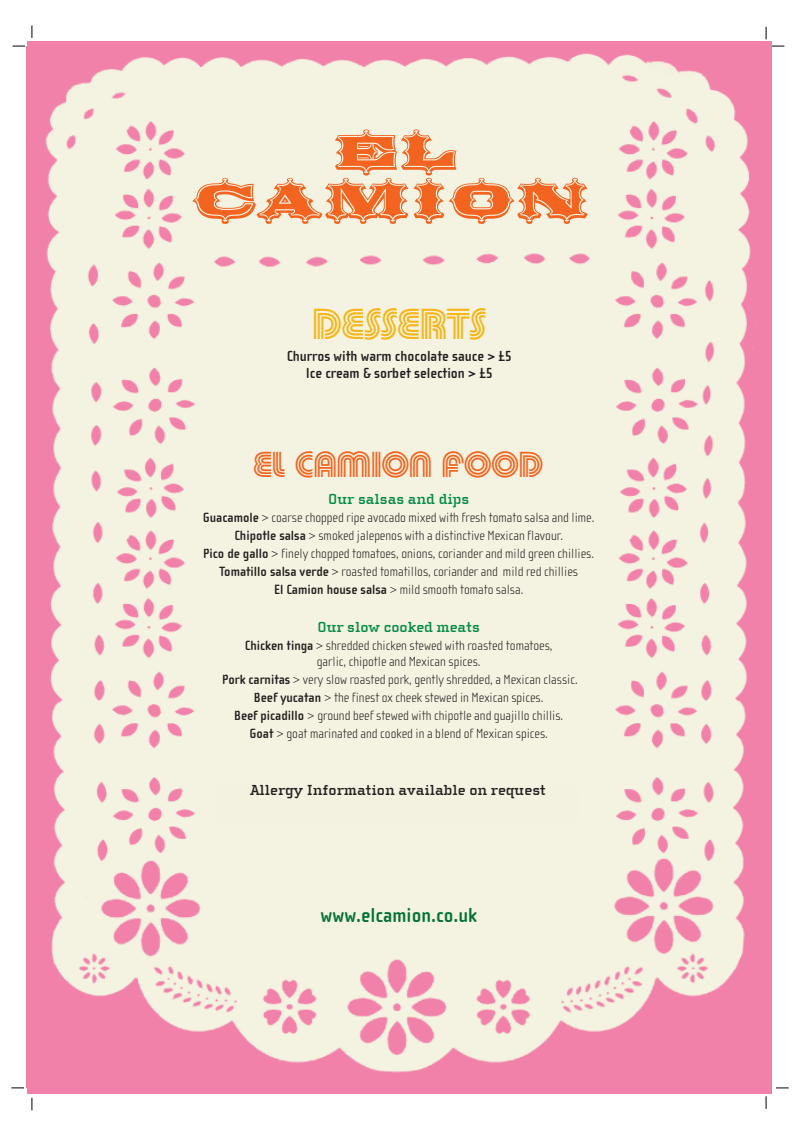
<style>
.page{position:relative;width:798px;height:1134px;background:#fff}
.page>*{position:absolute;margin:0;border:0;box-sizing:border-box;transform-origin:0 0}
.t1{font:63.5px/48.4px "Broadgauge Ornate W00";color:#f36421;text-align:center}
.t2{font:45px "Pump Com Triline";color:#f8b617}
.t3{font:37.5px "Pump Com Triline";color:#f36421}
.t4{font:700 20.75px "Cholla Sans";color:#007236}
.t5{font:700 15px/17.5px "Cholla Sans";color:#231f20;text-align:center}
.t6{font:700 15px "Cholla Slab";color:#231f20}
.t7{font:700 15px "Cholla Slab";color:#008b43}
.t8{font:100 13.75px/18px "Cholla Sans";color:#231f20;text-align:center}
.s1{font-weight:700}
.s2{font-size:15px}
</style>
<div class="page">
<svg style="left:765px;top:27px;width:1px;height:12px"></svg>
<svg style="left:771px;top:46px;width:13px;height:1px"></svg>
<svg style="left:32px;top:25px;width:1px;height:13px"></svg>
<svg style="left:13px;top:46px;width:12px;height:1px"></svg>
<svg style="left:11px;top:1088px;width:13px;height:1px"></svg>
<svg style="left:32px;top:1098px;width:1px;height:12px"></svg>
<svg style="left:765px;top:1096px;width:1px;height:13px"></svg>
<svg style="left:776px;top:1088px;width:12px;height:1px"></svg>
<img style="left:27px;top:46px;width:744px;height:1042px">
<div style="left:217px;top:785px;width:362px;height:37px;background:#f3f1df"></div>
<h1 class="t1" style="left:191px;top:129px;width:399px">EL<br>CAMION</h1>
<h2 class="t2" style="left:312px;top:298px;width:175px">DESSERTS</h2>
<p class="t5" style="left:286px;top:347px;width:227px">Churros with warm chocolate sauce &gt; £5<br>Ice cream &amp; sorbet selection &gt; £5</p>
<h3 class="t3" style="left:253px;top:443px;width:291px">EL CAMION FOOD</h3>
<p class="t7" style="left:328px;top:490px;width:142px">Our salsas and dips</p>
<p class="t8" style="left:203px;top:508px;width:393px"><span class="s1">Guacamole</span> <span class="s2">&gt;</span> coarse chopped ripe avocado mixed with fresh tomato salsa and lime.<br><span class="s1">Chipotle salsa</span> <span class="s2">&gt;</span> smoked jalepenos with a distinctive Mexican flavour.<br><span class="s1">Pico de gallo</span> <span class="s2">&gt;</span> finely chopped tomatoes, onions, coriander and mild green chillies.<br><span class="s1">Tomatillo salsa verde</span> <span class="s2">&gt;</span> roasted tomatillos, coriander and mild red chillies<br><span class="s1">El Camion house salsa</span> <span class="s2">&gt;</span> mild smooth tomato salsa.</p>
<p class="t7" style="left:317px;top:618px;width:164px">Our slow cooked meats</p>
<p class="t8" style="left:245px;top:637px;width:309px;line-height:16.5px"><span class="s1">Chicken tinga</span> <span class="s2">&gt;</span> shredded chicken stewed with roasted tomatoes, garlic, chipotle and Mexican spices.</p>
<p class="t8" style="left:222px;top:671px;width:357px"><span class="s1">Pork carnitas</span> <span class="s2">&gt;</span> very slow roasted pork, gently shredded, a Mexican classic.<br><span class="s1">Beef yucatan</span> <span class="s2">&gt;</span> the finest ox cheek stewed in Mexican spices.<br><span class="s1">Beef picadillo</span> <span class="s2">&gt;</span> ground beef stewed with chipotle and guajillo chillis.<br><span class="s1">Goat</span> <span class="s2">&gt;</span> goat marinated and cooked in a blend of Mexican spices.</p>
<p class="t6" style="left:250px;top:782px;width:297px">Allergy Information available on request</p>
<h3 class="t4" style="left:320px;top:904px;width:158px">www.elcamion.co.uk</h3>
</div>
